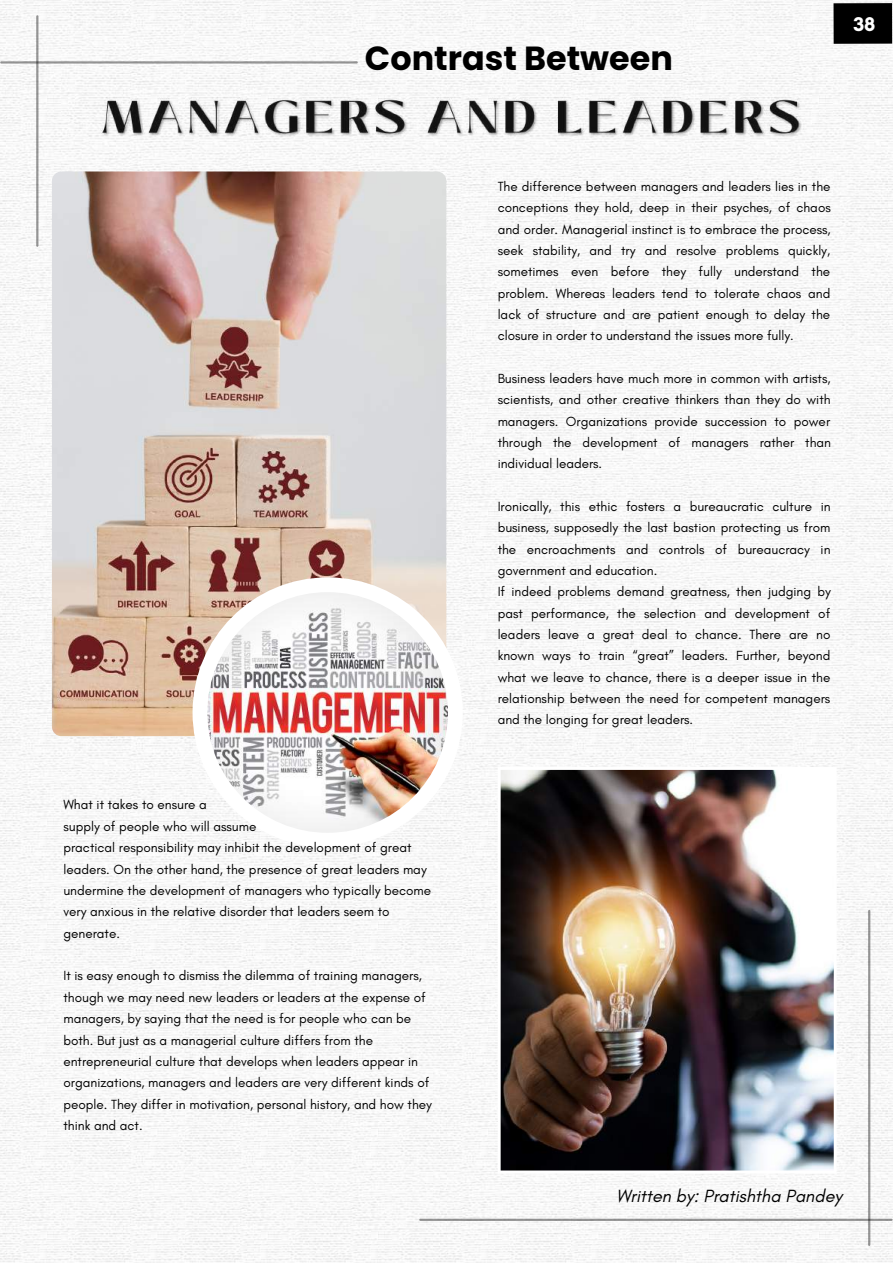
<style>
.page{position:relative;width:893px;height:1264px;background:#fff}
.page>*{position:absolute;margin:0;border:0;box-sizing:border-box;transform-origin:0 0}
.t1{font:700 33.45px "Poppins";color:#000}
.t2{font:700 20.25px "Glacial Indifference";color:#fff}
.t3{font:italic 18px "Glacial Indifference";color:#000}
.t4{font:13.5px/21.3px "Glacial Indifference";color:#000}
</style>
<div class="page">
<img style="left:0;top:0;width:892px;height:1262px">
<img style="left:52px;top:171px;width:394px;height:565px;border-radius:9px">
<img style="left:497px;top:767px;width:339px;height:406px">
<div style="left:192px;top:577px;width:271px;height:270px;background:#fff;border-radius:50%"></div>
<img style="left:207px;top:592px;width:241px;height:240px;border-radius:50%">
<hr style="left:36px;top:16px;width:2px;height:230px;background:#000">
<hr style="left:1px;top:61px;width:355px;height:3px;background:#000">
<hr style="left:420px;top:1218px;width:471px;height:2px;background:#000">
<hr style="left:868px;top:910px;width:2px;height:334px;background:#000">
<img style="left:99px;top:79px;width:712px;height:79px">
<div style="left:833px;top:3px;width:59px;height:41px;background:#000"></div>
<h1 class="t1" style="left:365px;top:35px;width:309px">Contrast Between</h1>
<h2 class="t2" style="left:853px;top:12px;width:24px">38</h2>
<p class="t4" style="left:63px;top:794px;width:369px">What it takes to ensure a<br>supply of people who will assume<br>practical responsibility may inhibit the development of great leaders. On the other hand, the presence of great leaders may undermine the development of managers who typically become very anxious in the relative disorder that leaders seem to generate.</p>
<p class="t4" style="left:63px;top:965px;width:370px">It is easy enough to dismiss the dilemma of training managers, though we may need new leaders or leaders at the expense of managers, by saying that the need is for people who can be both. But just as a managerial culture differs from the entrepreneurial culture that develops when leaders appear in organizations, managers and leaders are very different kinds of people. They differ in motivation, personal history, and how they think and act.</p>
<p class="t4" style="left:497px;top:176px;width:334px;text-align:justify">The difference between managers and leaders lies in the conceptions they hold, deep in their psyches, of chaos and order. Managerial instinct is to embrace the process, seek stability, and try and resolve problems quickly, sometimes even before they fully understand the problem. Whereas leaders tend to tolerate chaos and lack of structure and are patient enough to delay the closure in order to understand the issues more fully.</p>
<p class="t4" style="left:497px;top:368px;width:335px;text-align:justify">Business leaders have much more in common with artists, scientists, and other creative thinkers than they do with managers. Organizations provide succession to power through the development of managers rather than individual leaders.</p>
<p class="t4" style="left:497px;top:495px;width:334px">Ironically, this ethic fosters a bureaucratic culture in business, supposedly the last bastion protecting us from the encroachments and controls of bureaucracy in government and education.<br>If indeed problems demand greatness, then judging by past performance, the selection and development of leaders leave a great deal to chance. There are no known ways to train “great” leaders. Further, beyond what we leave to chance, there is a deeper issue in the relationship between the need for competent managers and the longing for great leaders.</p>
<h3 class="t3" style="left:616px;top:1184px;width:227px">Written by: Pratishtha Pandey</h3>
</div>
